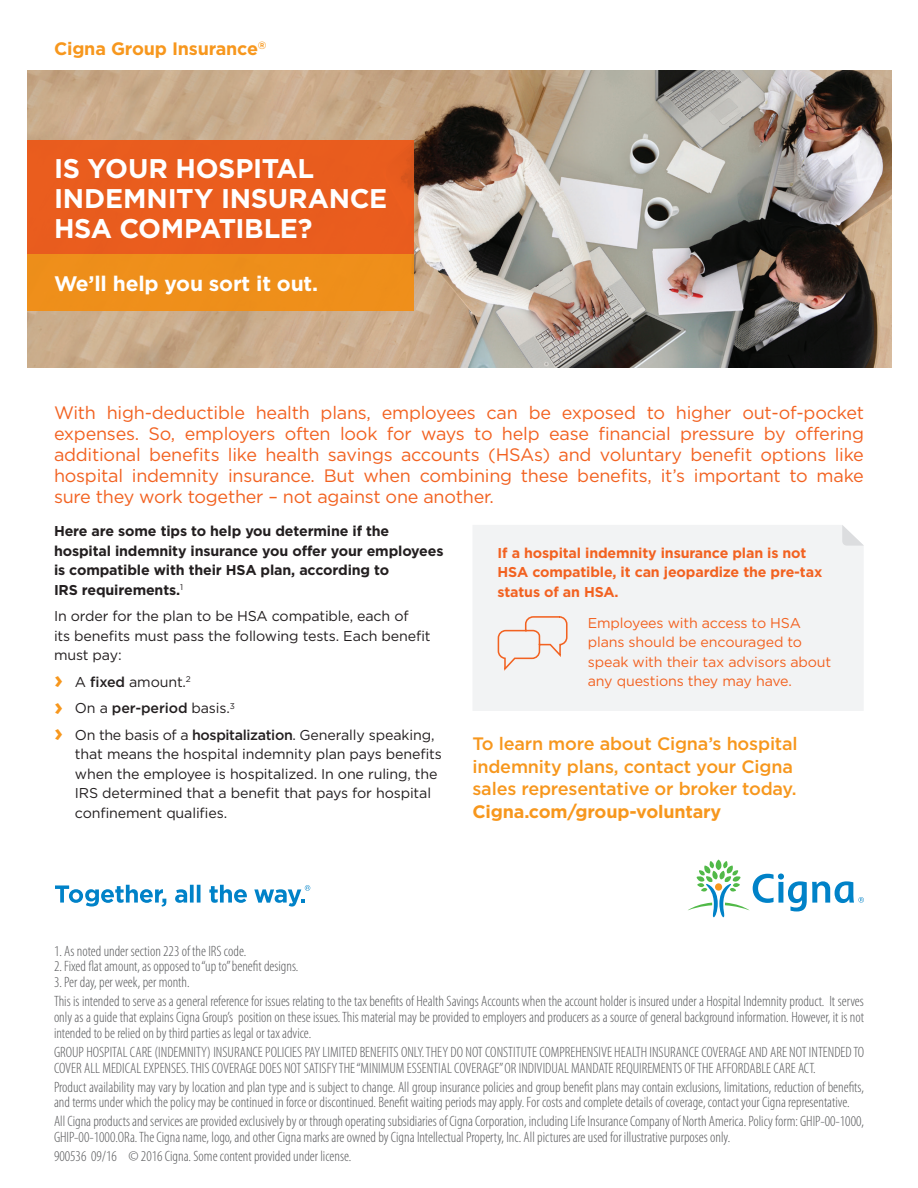
<style>
.page{position:relative;width:918px;height:1188px;background:#fff}
.page>*{position:absolute;margin:0;border:0;box-sizing:border-box;transform-origin:0 0}
.t1{font:700 27px/30px "Gotham";letter-spacing:-.01em;color:#fff}
.t2{font:700 21px "Gotham";letter-spacing:-.01em;color:#fff}
.t3{font:18px/21px "Gotham";letter-spacing:-.015em;color:#f26221;text-align:justify}
.t4{font:500 18px/22.5px "Gotham";letter-spacing:-.01em;color:#f7971d}
.t5{font:700 18px "Gotham";letter-spacing:-.01em;color:#f7971d}
.t6{font:300 condensed 15px/15.8px "Myriad Pro";color:#57585a}
.t7{font:14.25px/19.5px "Gotham";letter-spacing:-.01em;color:#231f20}
.t8{font:700 14.25px/19.5px "Gotham";letter-spacing:-.01em;color:#231f20}
.t9{font:14.25px/19.5px "Gotham";letter-spacing:-.01em;color:#f26221}
.t10{font:700 14.25px/19.5px "Gotham";letter-spacing:-.01em;color:#f26221}
.s1{font-weight:700;font-size:24px;color:#f7971d}
.s2{font-weight:500}
</style>
<div class="page">
<img style="left:27px;top:70px;width:864px;height:297px">
<div style="left:27px;top:140px;width:387px;height:114px;background:#e95d1e"></div>
<div style="left:27px;top:254px;width:387px;height:56px;background:#ee8f1a"></div>
<svg style="left:55px;top:885px;width:111px;height:22px"></svg>
<svg style="left:175px;top:885px;width:25px;height:18px"></svg>
<svg style="left:209px;top:885px;width:38px;height:18px"></svg>
<svg style="left:254px;top:885px;width:56px;height:22px"></svg>
<svg style="left:688px;top:860px;width:176px;height:57px"></svg>
<div style="left:473px;top:525px;width:390px;height:186px;background:#f2f3f4"></div>
<svg style="left:842px;top:525px;width:22px;height:21px"></svg>
<svg style="left:497px;top:615px;width:71px;height:58px"></svg>
<p class="t5" style="left:54px;top:38px;width:214px">Cigna Group Insurance<sup>®</sup></p>
<h1 class="t1" style="left:54px;top:153px;width:335px">IS YOUR HOSPITAL<br>INDEMNITY INSURANCE<br>HSA COMPATIBLE?</h1>
<h2 class="t2" style="left:54px;top:271px;width:266px">We’ll help you sort it out.</h2>
<p class="t3" style="left:54px;top:402px;width:812px">With high-deductible health plans, employees can be exposed to higher out-of-pocket expenses. So, employers often look for ways to help ease financial pressure by offering additional benefits like health savings accounts (HSAs) and voluntary benefit options like hospital indemnity insurance. But when combining these benefits, it’s important to make sure they work together – not against one another.</p>
<p class="t8" style="left:54px;top:521px;width:391px">Here are some tips to help you determine if the hospital indemnity insurance you offer your employees is compatible with their HSA plan, according to<br>IRS requirements.<sup>1</sup></p>
<p class="t7" style="left:54px;top:606px;width:378px">In order for the plan to be HSA compatible, each of<br>its benefits must pass the following tests. Each benefit must pay:</p>
<p class="t7" style="left:54px;top:668px;width:382px;line-height:26.5px"><span class="s1">›</span> A <span class="s2">fixed</span> amount.<sup>2<br></sup><span class="s1">›</span> On a <span class="s2">per-period</span> basis.<sup>3<br></sup><span class="s1">›</span> On the basis of a <span class="s2">hospitalization</span>. Generally speaking,</p>
<p class="t7" style="left:75px;top:744px;width:368px">that means the hospital indemnity plan pays benefits when the employee is hospitalized. In one ruling, the IRS determined that a benefit that pays for hospital confinement qualifies.</p>
<p class="t10" style="left:498px;top:543px;width:326px">If a hospital indemnity insurance plan is not<br>HSA compatible, it can jeopardize the pre-tax status of an HSA.</p>
<p class="t9" style="left:588px;top:612px;width:245px">Employees with access to HSA plans should be encouraged to speak with their tax advisors about any questions they may have.</p>
<p class="t4" style="left:472px;top:732px;width:327px">To learn more about Cigna’s hospital indemnity plans, contact your Cigna sales representative or broker today.</p>
<p class="t5" style="left:472px;top:801px;width:250px">Cigna.com/group-voluntary</p>
<p class="t6" style="left:54px;top:943px;width:194px">1. As noted under section 223 of the IRS code.</p>
<p class="t6" style="left:54px;top:959px;width:246px">2. Fixed flat amount, as opposed to “up to” benefit designs.</p>
<p class="t6" style="left:54px;top:975px;width:137px">3. Per day, per week, per month.</p>
<p class="t6" style="left:54px;top:994px;width:812px;text-align:justify">This is intended to serve as a general reference for issues relating to the tax benefits of Health Savings Accounts when the account holder is insured under a Hospital Indemnity product. It serves only as a guide that explains Cigna Group’s position on these issues. This material may be provided to employers and producers as a source of general background information. However, it is not intended to be relied on by third parties as legal or tax advice.</p>
<p class="t6" style="left:54px;top:1044px;width:812px">GROUP HOSPITAL CARE (INDEMNITY) INSURANCE POLICIES PAY LIMITED BENEFITS ONLY. THEY DO NOT CONSTITUTE COMPREHENSIVE HEALTH INSURANCE COVERAGE AND ARE NOT INTENDED TO<br>COVER ALL MEDICAL EXPENSES. THIS COVERAGE DOES NOT SATISFY THE “MINIMUM ESSENTIAL COVERAGE” OR INDIVIDUAL MANDATE REQUIREMENTS OF THE AFFORDABLE CARE ACT.</p>
<p class="t6" style="left:54px;top:1079px;width:811px">Product availability may vary by location and plan type and is subject to change. All group insurance policies and group benefit plans may contain exclusions, limitations, reduction of benefits, and terms under which the policy may be continued in force or discontinued. Benefit waiting periods may apply. For costs and complete details of coverage, contact your Cigna representative.</p>
<p class="t6" style="left:54px;top:1114px;width:812px">All Cigna products and services are provided exclusively by or through operating subsidiaries of Cigna Corporation, including Life Insurance Company of North America. Policy form: GHIP-00-1000,<br>GHIP-00-1000.ORa. The Cigna name, logo, and other Cigna marks are owned by Cigna Intellectual Property, Inc. All pictures are used for illustrative purposes only.</p>
<p class="t6" style="left:54px;top:1149px;width:299px">900536 09/16 © 2016 Cigna. Some content provided under license.</p>
</div>
